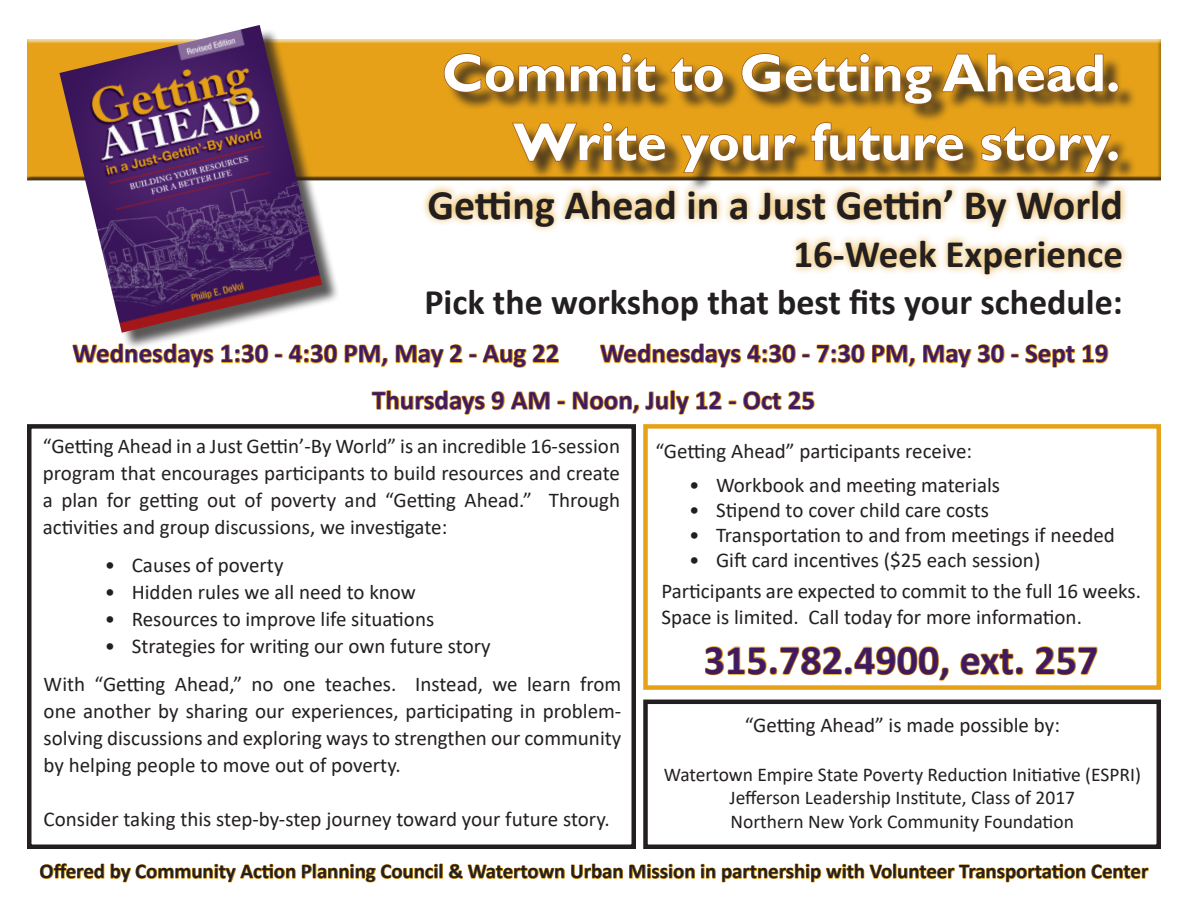
<style>
.page{position:relative;width:1188px;height:918px;background:#fff}
.page>*{position:absolute;margin:0;border:0;box-sizing:border-box;transform-origin:0 0}
.t1{font:700 54px "Gill Sans";color:#fff}
.t2{font:700 42px "Calibri";color:#231f20}
.t3{font:700 42px "Calibri";color:#3f1a60}
.t4{font:700 39px "Calibri";color:#231f20}
.t5{font:700 36px "Calibri";color:#231f20}
.t6{font:700 27px/46.8px "Calibri";color:#3f1a60}
.t7{font:21px/27px "Calibri";color:#231f20;text-align:justify}
.t8{font:700 21px "Calibri";letter-spacing:-.005em;color:#231f20}
.t9{font:19.5px/23.4px "Calibri";color:#231f20;text-align:center}
</style>
<div class="page">
<div style="left:643px;top:700px;width:518px;height:149px;border:4px solid #231f20"></div>
<div style="left:26px;top:41px;width:1136px;height:142px;background:#231f20;opacity:.75"></div>
<div style="left:447px;top:56px;width:690px;height:136px;background:#231f20;opacity:.75"></div>
<svg style="left:443px;top:52px;width:213px;height:41px;background:#b97f19"></svg>
<svg style="left:670px;top:57px;width:54px;height:36px;background:#bb7f19"></svg>
<svg style="left:741px;top:52px;width:193px;height:53px;background:#b0791a"></svg>
<svg style="left:940px;top:53px;width:180px;height:40px;background:#b57c19"></svg>
<svg style="left:511px;top:121px;width:155px;height:42px;background:#b27a1a"></svg>
<svg style="left:679px;top:133px;width:119px;height:41px;background:#ac761a"></svg>
<svg style="left:810px;top:121px;width:154px;height:41px;background:#ba7f19"></svg>
<svg style="left:980px;top:126px;width:140px;height:48px;background:#b37b19"></svg>
<div style="left:421px;top:182px;width:708px;height:99px;background:#e6a118;opacity:.85"></div>
<div style="left:27px;top:424px;width:609px;height:425px;border:4px solid #231f20"></div>
<div style="left:643px;top:424px;width:518px;height:266px;border:4px solid #e6a118"></div>
<svg style="left:704px;top:646px;width:246px;height:40px"></svg>
<svg style="left:959px;top:648px;width:66px;height:38px"></svg>
<svg style="left:1035px;top:646px;width:63px;height:30px"></svg>
<div style="left:63px;top:28px;width:277px;height:323px;background:#231f20;opacity:.75"></div>
<img style="left:59px;top:25px;width:263px;height:308px">
<svg style="left:39px;top:863px;width:1110px;height:20px"></svg>
<svg style="left:71px;top:337px;width:488px;height:31px"></svg>
<svg style="left:599px;top:343px;width:317px;height:25px"></svg>
<svg style="left:923px;top:344px;width:153px;height:24px"></svg>
<svg style="left:1082px;top:344px;width:27px;height:20px"></svg>
<svg style="left:371px;top:390px;width:444px;height:25px"></svg>
<p class="t1" style="left:442px;top:41px;width:680px">Commit to Getting Ahead.</p>
<p class="t1" style="left:513px;top:110px;width:609px">Write your future story.</p>
<p class="t2" style="left:427px;top:175px;width:697px">Getting Ahead in a Just Gettin’ By World</p>
<p class="t4" style="left:793px;top:226px;width:331px">16-Week Experience</p>
<p class="t5" style="left:425px;top:277px;width:700px">Pick the workshop that best fits your schedule:</p>
<p class="t6" style="left:73px;top:330px;width:488px">Wednesdays 1:30 - 4:30 PM, May 2 - Aug 22</p>
<p class="t6" style="left:372px;top:330px;width:738px;text-indent:228px">Wednesdays 4:30 - 7:30 PM, May 30 - Sept 19<br>Thursdays 9 AM - Noon, July 12 - Oct 25</p>
<p class="t7" style="left:43px;top:432px;width:579px">“Getting Ahead in a Just Gettin’-By World” is an incredible 16-session program that encourages participants to build resources and create a plan for getting out of poverty and “Getting Ahead.” Through activities and group discussions, we investigate:</p>
<p class="t7" style="left:105px;top:551px;width:180px">• Causes of poverty</p>
<p class="t7" style="left:105px;top:578px;width:313px">• Hidden rules we all need to know</p>
<p class="t7" style="left:105px;top:605px;width:331px">• Resources to improve life situations</p>
<p class="t7" style="left:105px;top:632px;width:387px">• Strategies for writing our own future story</p>
<p class="t7" style="left:44px;top:670px;width:579px">With “Getting Ahead,” no one teaches. Instead, we learn from one another by sharing our experiences, participating in problem&shy;solving discussions and exploring ways to strengthen our community by helping people to move out of poverty.</p>
<p class="t7" style="left:44px;top:805px;width:568px">Consider taking this step-by-step journey toward your future story.</p>
<p class="t7" style="left:656px;top:437px;width:318px">“Getting Ahead” participants receive:</p>
<p class="t7" style="left:689px;top:471px;width:313px">• Workbook and meeting materials</p>
<p class="t7" style="left:689px;top:496px;width:302px">• Stipend to cover child care costs</p>
<p class="t7" style="left:689px;top:521px;width:427px">• Transportation to and from meetings if needed</p>
<p class="t7" style="left:689px;top:546px;width:353px">• Gift card incentives ($25 each session)</p>
<p class="t7" style="left:662px;top:578px;width:481px;line-height:25.2px">Participants are expected to commit to the full 16 weeks.<br>Space is limited. Call today for more information.</p>
<p class="t3" style="left:704px;top:630px;width:396px">315.782.4900, ext. 257</p>
<p class="t7" style="left:745px;top:711px;width:317px">“Getting Ahead” is made possible by:</p>
<p class="t9" style="left:664px;top:762px;width:479px">Watertown Empire State Poverty Reduction Initiative (ESPRI)<br>Jefferson Leadership Institute, Class of 2017</p>
<p class="t9" style="left:731px;top:809px;width:345px">Northern New York Community Foundation</p>
<p class="t8" style="left:40px;top:856px;width:1110px">Offered by Community Action Planning Council &amp; Watertown Urban Mission in partnership with Volunteer Transportation Center</p>
</div>
